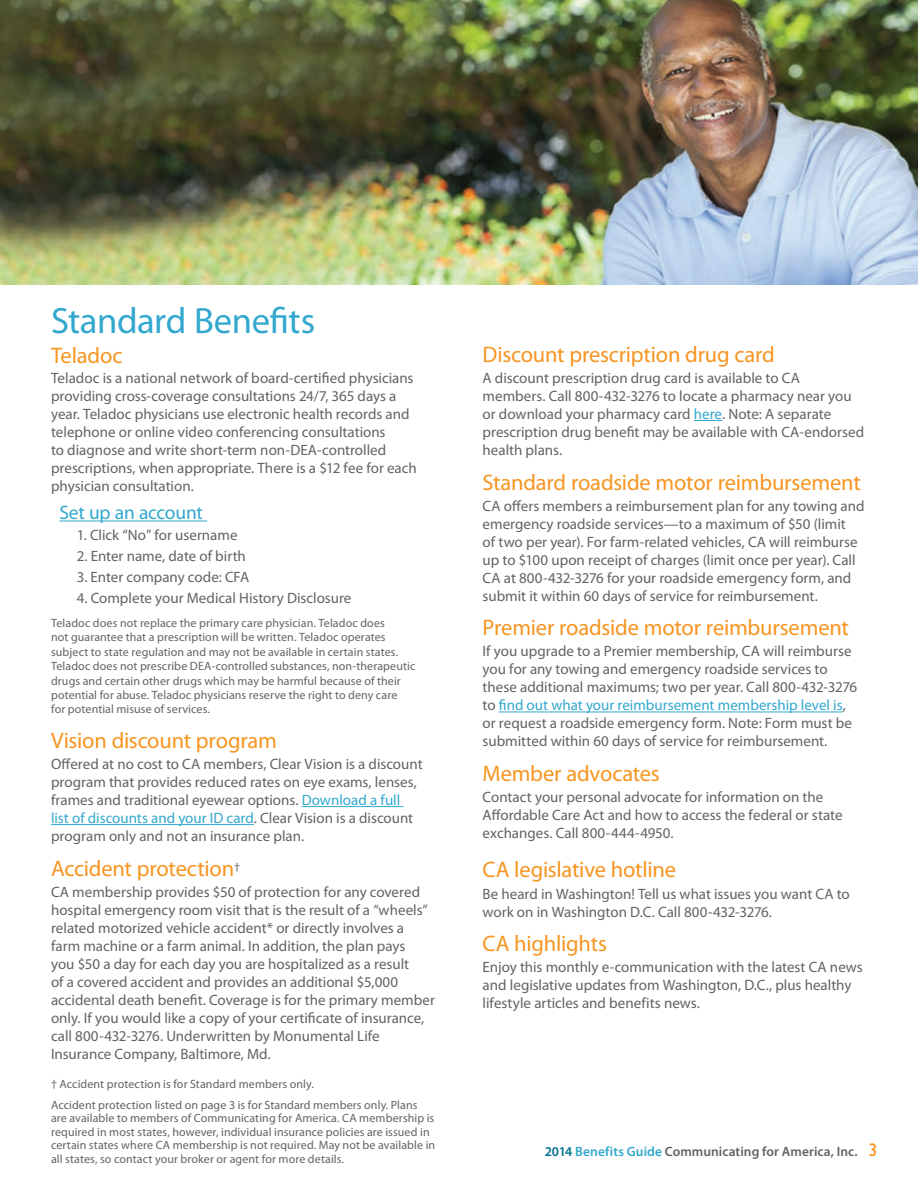
<style>
.page{position:relative;width:918px;height:1188px;background:#fff}
.page>*{position:absolute;margin:0;border:0;box-sizing:border-box;transform-origin:0 0}
.Sub_Title{font:36.6px "Myriad Pro";letter-spacing:-.01em;color:#32a8ce}
.Sub_Title-2{font:22.5px "Myriad Pro";letter-spacing:-.01em;color:#f79521}
.Sub_Title-3{font:19.5px "Myriad Pro";letter-spacing:-.01em;color:#32a8ce}
.Sub_Title-4{font:15px/18px "Myriad Pro";color:#636366}
.t1{font:600 13.5px "Myriad Pro";letter-spacing:.005em;color:#636366}
.Sub_Title-5{font:12px/14.4px "Myriad Pro";letter-spacing:.01em;color:#636366}
.s1{color:#32a8ce}
.s2{color:#00718e}
.s3{font-family:"Gill Sans";font-weight:400;font-size:18px;color:#f79521}
</style>
<div class="page">
<hr style="left:59px;top:521px;width:148px;height:1px;background:#32a8ce">
<hr style="left:302px;top:806px;width:101px;height:1px;background:#32a8ce">
<hr style="left:51px;top:824px;width:203px;height:1px;background:#32a8ce">
<svg style="left:694px;top:420px;width:28px;height:1px"></svg>
<hr style="left:499px;top:712px;width:344px;height:1px;background:#32a8ce">
<img style="left:0;top:0;width:918px;height:284px">
<p class="Sub_Title" style="left:51px;top:298px;width:266px">Standard Benefits</p>
<p class="Sub_Title-2" style="left:51px;top:341px;width:73px">Teladoc</p>
<p class="Sub_Title-4" style="left:51px;top:369px;width:367px">Teladoc is a national network of board-certified physicians providing cross-coverage consultations 24/7, 365 days a year. Teladoc physicians use electronic health records and telephone or online video conferencing consultations<br>to diagnose and write short-term non-DEA-controlled prescriptions, when appropriate. There is a $12 fee for each physician consultation.</p>
<p class="Sub_Title-3" style="left:59px;top:500px;width:145px">Set up an account</p>
<p class="Sub_Title-4" style="left:77px;top:526px;width:162px">1. Click “No” for username</p>
<p class="Sub_Title-4" style="left:77px;top:547px;width:171px">2. Enter name, date of birth</p>
<p class="Sub_Title-4" style="left:77px;top:568px;width:174px">3. Enter company code: CFA</p>
<p class="Sub_Title-4" style="left:77px;top:589px;width:276px">4. Complete your Medical History Disclosure</p>
<p class="Sub_Title-5" style="left:51px;top:616px;width:366px">Teladoc does not replace the primary care physician. Teladoc does<br>not guarantee that a prescription will be written. Teladoc operates subject to state regulation and may not be available in certain states.<br>Teladoc does not prescribe DEA-controlled substances, non-therapeutic drugs and certain other drugs which may be harmful because of their potential for abuse. Teladoc physicians reserve the right to deny care<br>for potential misuse of services.</p>
<p class="Sub_Title-2" style="left:51px;top:727px;width:227px">Vision discount program</p>
<p class="Sub_Title-4" style="left:51px;top:755px;width:373px">Offered at no cost to CA members, Clear Vision is a discount program that provides reduced rates on eye exams, lenses, frames and traditional eyewear options. <span class="s1">Download a full<br>list of discounts and your ID card</span>. Clear Vision is a discount program only and not an insurance plan.</p>
<p class="Sub_Title-2" style="left:51px;top:854px;width:191px">Accident protection<sup>†</sup></p>
<p class="Sub_Title-4" style="left:51px;top:883px;width:385px">CA membership provides $50 of protection for any covered hospital emergency room visit that is the result of a “wheels” related motorized vehicle accident* or directly involves a farm machine or a farm animal. In addition, the plan pays<br>you $50 a day for each day you are hospitalized as a result<br>of a covered accident and provides an additional $5,000 accidental death benefit. Coverage is for the primary member only. If you would like a copy of your certificate of insurance, call 800-432-3276. Underwritten by Monumental Life Insurance Company, Baltimore, Md.</p>
<p class="Sub_Title-5" style="left:51px;top:1076px;width:264px">† Accident protection is for Standard members only.</p>
<p class="Sub_Title-5" style="left:51px;top:1098px;width:386px;line-height:13.5px">Accident protection listed on page 3 is for Standard members only. Plans are available to members of Communicating for America. CA membership is required in most states, however, individual insurance policies are issued in certain states where CA membership is not required. May not be available in all states, so contact your broker or agent for more details.</p>
<p class="Sub_Title-2" style="left:483px;top:341px;width:294px">Discount prescription drug card</p>
<p class="Sub_Title-4" style="left:483px;top:369px;width:383px">A discount prescription drug card is available to CA members. Call 800-432-3276 to locate a pharmacy near you or download your pharmacy card <span class="s1">here</span>. Note: A separate prescription drug benefit may be available with CA-endorsed health plans.</p>
<p class="Sub_Title-2" style="left:483px;top:468px;width:380px">Standard roadside motor reimbursement</p>
<p class="Sub_Title-4" style="left:483px;top:496px;width:384px">CA offers members a reimbursement plan for any towing and emergency roadside services—to a maximum of $50 (limit<br>of two per year). For farm-related vehicles, CA will reimburse up to $100 upon receipt of charges (limit once per year). Call CA at 800-432-3276 for your roadside emergency form, and submit it within 60 days of service for reimbursement.</p>
<p class="Sub_Title-2" style="left:483px;top:614px;width:368px">Premier roadside motor reimbursement</p>
<p class="Sub_Title-4" style="left:483px;top:642px;width:376px">If you upgrade to a Premier membership, CA will reimburse you for any towing and emergency roadside services to these additional maximums; two per year. Call 800-432-3276 to <span class="s1">find out what your reimbursement membership level is</span>, or request a roadside emergency form. Note: Form must be submitted within 60 days of service for reimbursement.</p>
<p class="Sub_Title-2" style="left:483px;top:760px;width:179px">Member advocates</p>
<p class="Sub_Title-4" style="left:483px;top:788px;width:361px">Contact your personal advocate for information on the<br>Affordable Care Act and how to access the federal or state exchanges. Call 800-444-4950.</p>
<p class="Sub_Title-2" style="left:483px;top:856px;width:195px">CA legislative hotline</p>
<p class="Sub_Title-4" style="left:483px;top:884px;width:369px">Be heard in Washington! Tell us what issues you want CA to work on in Washington D.C. Call 800-432-3276.</p>
<p class="Sub_Title-2" style="left:483px;top:930px;width:126px">CA highlights</p>
<p class="Sub_Title-4" style="left:483px;top:958px;width:382px">Enjoy this monthly e-communication with the latest CA news and legislative updates from Washington, D.C., plus healthy lifestyle articles and benefits news.</p>
<p class="t1" style="left:545px;top:1143px;width:334px"><span class="s2">2014</span> <span class="s1">Benefits Guide</span> Communicating for America, Inc. <span class="s3">3</span></p>
</div>
